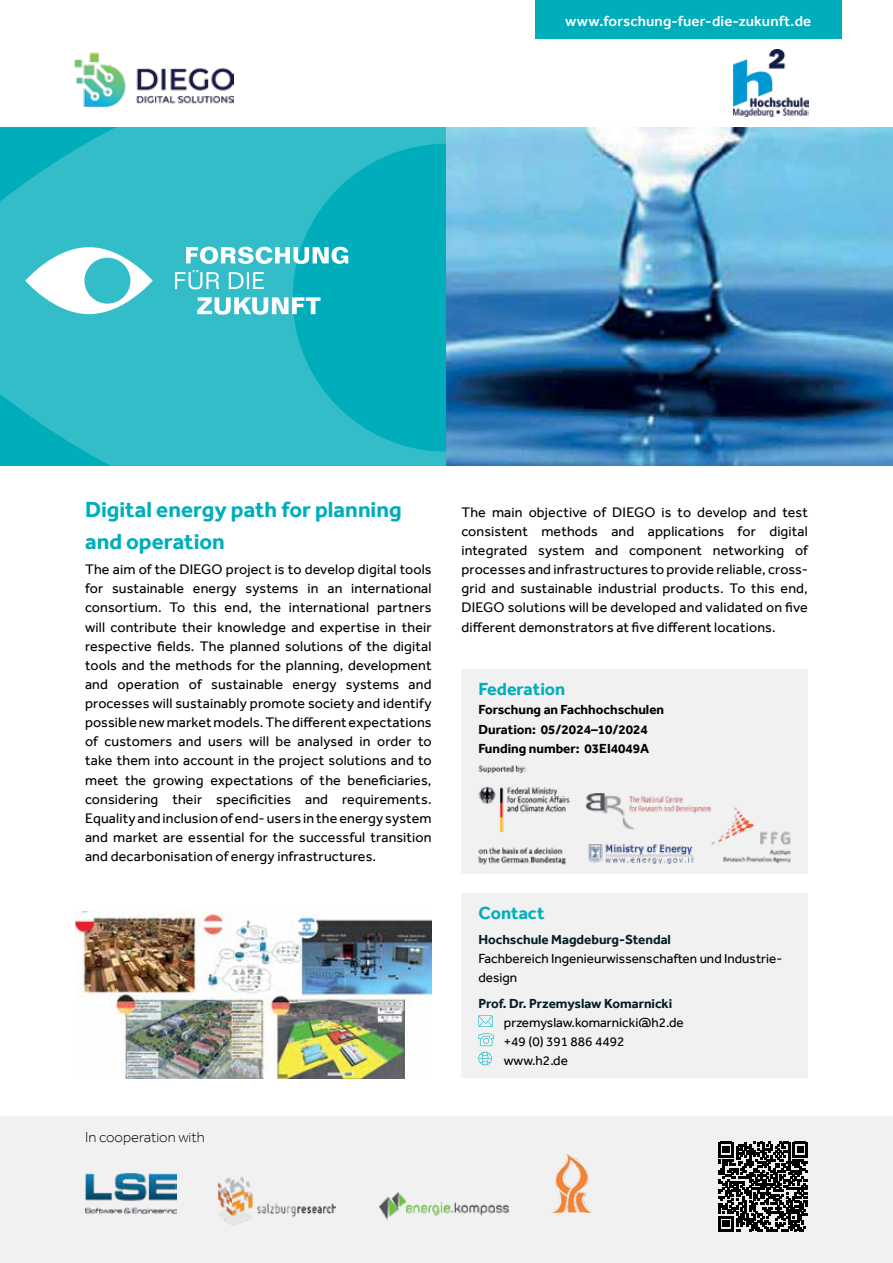
<style>
.page{position:relative;width:893px;height:1263px;background:#fff}
.page>*{position:absolute;margin:0;border:0;box-sizing:border-box;transform-origin:0 0}
.t1{font:700 22.5px/32px "Effra";color:#00adbb}
.t2{font:700 18px "Effra";color:#00adbb}
.t3{font:500 15px "Effra";letter-spacing:.01em;color:#fff}
.t4{font:300 15px "Effra";color:#000}
.t5{font:14.25px/19.2px "Effra";letter-spacing:.01em;color:#000;text-align:justify}
.t6{font:13.5px/19.2px "Effra";color:#000}
.t7{font:700 13.5px/19.2px "Effra";color:#000}
.t8{font:700 13.5px "Effra";color:#061e25}
</style>
<div class="page">
<div style="left:0;top:1116px;width:893px;height:147px;background:#f1f1f2"></div>
<div style="left:535px;top:0;width:306px;height:38px;background:#00adbb"></div>
<svg style="left:0;top:128px;width:446px;height:338px;background:#22b7c3"></svg>
<svg style="left:25px;top:247px;width:323px;height:68px"></svg>
<div style="left:461px;top:893px;width:347px;height:185px;background:#f1f1f2"></div>
<svg style="left:478px;top:1015px;width:15px;height:12px"></svg>
<svg style="left:478px;top:1033px;width:16px;height:13px"></svg>
<svg style="left:478px;top:1052px;width:14px;height:13px"></svg>
<img style="left:446px;top:128px;width:447px;height:338px">
<div style="left:461px;top:670px;width:347px;height:204px;background:#f1f1f2"></div>
<img style="left:75px;top:52px;width:159px;height:54px">
<img style="left:85px;top:1174px;width:92px;height:39px">
<img style="left:218px;top:1176px;width:118px;height:49px">
<img style="left:379px;top:1192px;width:129px;height:27px">
<img style="left:552px;top:1154px;width:39px;height:59px">
<img style="left:478px;top:765px;width:92px;height:100px">
<img style="left:589px;top:844px;width:105px;height:20px">
<img style="left:585px;top:794px;width:123px;height:36px">
<img style="left:708px;top:806px;width:83px;height:57px">
<svg style="left:718px;top:1142px;width:90px;height:89px"></svg>
<img style="left:733px;top:50px;width:75px;height:67px">
<img style="left:75px;top:911px;width:357px;height:167px">
<p class="t3" style="left:565px;top:12px;width:248px">www.forschung-fuer-die-zukunft.de</p>
<h1 class="t1" style="left:85px;top:493px;width:318px">Digital energy path for planning and operation</h1>
<p class="t5" style="left:85px;top:559px;width:348px">The aim of the DIEGO project is to develop digital tools for sustainable energy systems in an international consortium. To this end, the international partners will contribute their knowledge and expertise in their respective fields. The planned solutions of the digital tools and the methods for the planning, development and operation of sustainable energy systems and processes will sustainably promote society and identify possible new market models. The different expectations of customers and users will be analysed in order to take them into account in the project solutions and to meet the growing expectations of the beneficiaries, considering their specificities and requirements.<br>Equality and inclusion of end- users in the energy system and market are essential for the successful transition and decarbonisation of energy infrastructures.</p>
<p class="t4" style="left:85px;top:1128px;width:121px">In cooperation with</p>
<p class="t5" style="left:461px;top:502px;width:348px">The main objective of DIEGO is to develop and test consistent methods and applications for digital integrated system and component networking of processes and infrastructures to provide reliable, cross&shy;grid and sustainable industrial products. To this end, DIEGO solutions will be developed and validated on five different demonstrators at five different locations.</p>
<p class="t2" style="left:478px;top:678px;width:88px">Federation</p>
<p class="t7" style="left:478px;top:700px;width:187px">Forschung an Fachhochschulen<br>Duration: 05/2024–10/2024<br>Funding number: 03EI4049A</p>
<p class="t2" style="left:478px;top:902px;width:68px">Contact</p>
<p class="t8" style="left:478px;top:931px;width:194px">Hochschule Magdeburg-Stendal</p>
<p class="t6" style="left:478px;top:949px;width:305px">Fachbereich Ingenieurwissenschaften und Industrie&shy;design</p>
<p class="t8" style="left:478px;top:995px;width:195px">Prof. Dr. Przemyslaw Komarnicki</p>
<p class="t6" style="left:504px;top:1013px;width:181px">przemyslaw.komarnicki@h2.de +49 (0) 391 886 4492 www.h2.de</p>
</div>
